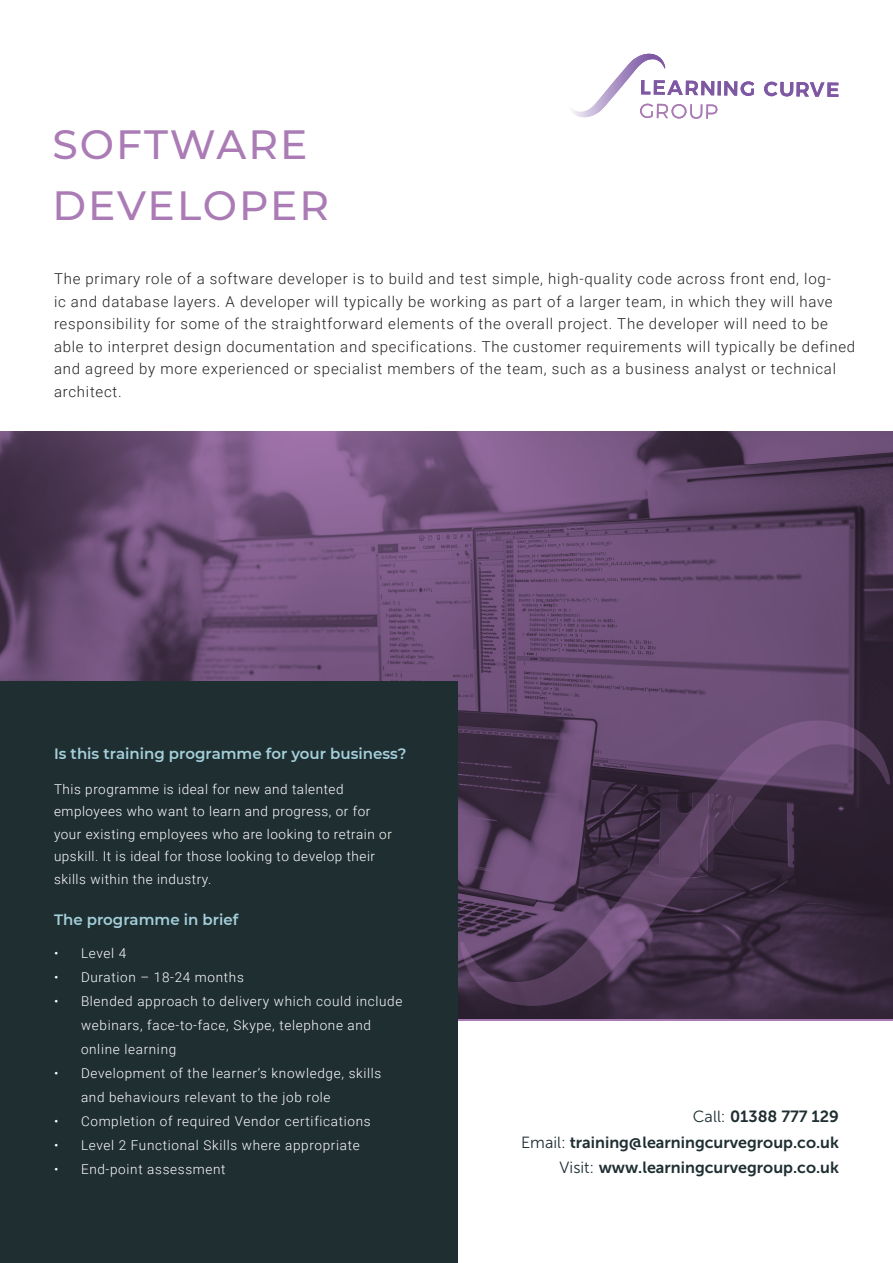
<style>
.page{position:relative;width:893px;height:1263px;background:#fff}
.page>*{position:absolute;margin:0;border:0;box-sizing:border-box;transform-origin:0 0}
.t1{font:500 40.8px/61.2px "Montserrat";letter-spacing:.05em;color:#aa7bb5}
.t2{font:16.2px/25.3px "Museo Sans 700";color:#1f2e31;text-align:right}
.t3{font:300 15px/22.5px "Roboto";letter-spacing:.05em;color:#231f20}
.B1_Headers{font:600 15px "Montserrat";color:#a5d0db}
.B1{font:300 13.5px/22.5px "Roboto";letter-spacing:.05em;color:#fff}
.s1{font-family:"Museo Sans 300"}
</style>
<div class="page">
<svg style="left:717px;top:81px;width:4px;height:14px"></svg>
<svg style="left:724px;top:81px;width:30px;height:15px"></svg>
<svg style="left:764px;top:82px;width:74px;height:15px"></svg>
<svg style="left:572px;top:54px;width:145px;height:65px"></svg>
<svg style="left:0;top:431px;width:893px;height:590px;background:#684b72"></svg>
<div style="left:0;top:681px;width:458px;height:582px;background:#1f2e31"></div>
<svg style="left:460px;top:720px;width:430px;height:287px;background:#4b3652"></svg>
<p class="t1" style="left:52px;top:112px;width:278px">SOFTWARE<br>DEVELOPER</p>
<p class="t3" style="left:54px;top:267px;width:803px">The primary role of a software developer is to build and test simple, high-quality code across front end, log-<br>ic and database layers. A developer will typically be working as part of a larger team, in which they will have responsibility for some of the straightforward elements of the overall project. The developer will need to be able to interpret design documentation and specifications. The customer requirements will typically be defined and agreed by more experienced or specialist members of the team, such as a business analyst or technical architect.</p>
<p class="B1_Headers" style="left:54px;top:743px;width:354px">Is this training programme for your business?</p>
<p class="B1" style="left:54px;top:777px;width:339px">This programme is ideal for new and talented employees who want to learn and progress, or for your existing employees who are looking to retrain or upskill. It is ideal for those looking to develop their skills within the industry.</p>
<p class="B1_Headers" style="left:54px;top:909px;width:186px">The programme in brief</p>
<p class="B1" style="left:54px;top:941px;width:74px">• Level 4</p>
<p class="B1" style="left:54px;top:965px;width:191px">• Duration – 18-24 months</p>
<p class="B1" style="left:81px;top:988px;width:323px;line-height:24px;text-indent:-27px">• Blended approach to delivery which could include webinars, face-to-face, Skype, telephone and online learning</p>
<p class="B1" style="left:81px;top:1060px;width:302px;line-height:24px;text-indent:-27px">• Development of the learner’s knowledge, skills and behaviours relevant to the job role</p>
<p class="B1" style="left:54px;top:1109px;width:318px">• Completion of required Vendor certifications</p>
<p class="B1" style="left:54px;top:1133px;width:307px">• Level 2 Functional Skills where appropriate</p>
<p class="B1" style="left:54px;top:1157px;width:173px">• End-point assessment</p>
<p class="t2" style="left:521px;top:1104px;width:319px"><span class="s1">Call:</span> 01388 777 129<br><span class="s1">Email:</span> training@learningcurvegroup.co.uk<br><span class="s1">Visit:</span> www.learningcurvegroup.co.uk</p>
</div>
